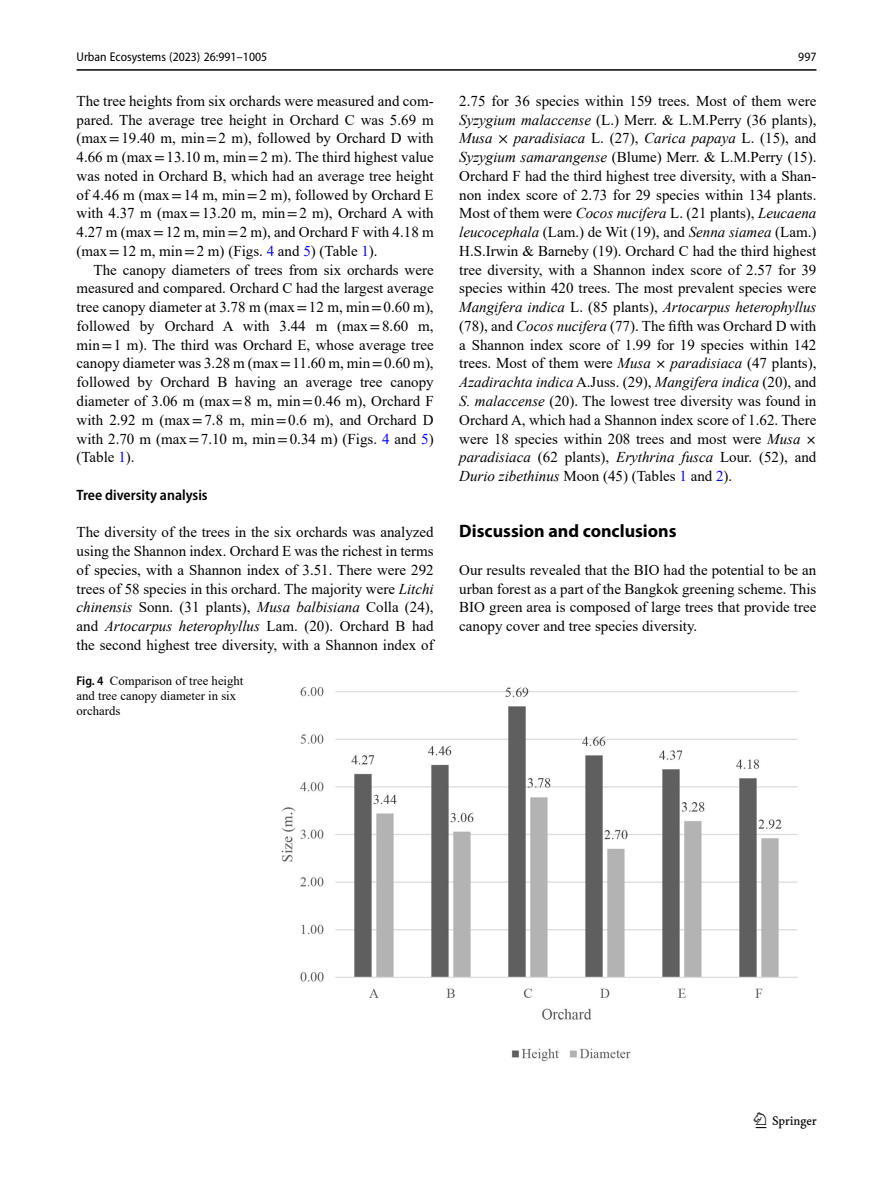
<style>
.page{position:relative;width:893px;height:1187px;background:#fff}
.page>*{position:absolute;margin:0;border:0;box-sizing:border-box;transform-origin:0 0}
.t1{font:22.5px "Springnew";color:#000}
.Head_1{font:700 18px "Myriad Pro";color:#000}
.Body_Text{font:15px/18.8px "Times New Roman";color:#000;text-align:justify}
.Body_Text_Indent{font:15px/18.8px "Times New Roman";color:#000;text-align:justify}
.Head_3{font:600 semi-condensed 15px "Myriad Pro";color:#000}
.Figure_Caption_Side{font:12.75px/15px "Times New Roman";color:#000}
.t2{font:semi-condensed 12.75px "Myriad Pro";color:#000}
.s1{font-family:"STIX"}
.s2{color:#00f}
.s3{font-style:italic}
.s4{font-family:"Myriad Pro";font-weight:600;font-stretch:semi-condensed}
.s5{font-family:"STIX";font-style:italic}
</style>
<div class="page">
<hr style="left:77px;top:69px;width:739px;height:2px;background:#000">
<img style="left:281px;top:686px;width:517px;height:376px">
<p class="t2" style="left:77px;top:49px;width:192px">Urban Ecosystems (2023) 26:991–1005</p>
<p class="Body_Text" style="left:77px;top:91px;width:359px">The tree heights from six orchards were measured and com&shy;pared. The average tree height in Orchard C was 5.69 m (max<span class="s1">=</span>19.40 m, min<span class="s1">=</span>2 m), followed by Orchard D with 4.66 m (max<span class="s1">=</span>13.10 m, min<span class="s1">=</span>2 m). The third highest value was noted in Orchard B, which had an average tree height of 4.46 m (max<span class="s1">=</span>14 m, min<span class="s1">=</span>2 m), followed by Orchard E with 4.37 m (max<span class="s1">=</span>13.20 m, min<span class="s1">=</span>2 m), Orchard A with 4.27 m (max<span class="s1">=</span>12 m, min<span class="s1">=</span>2 m), and Orchard F with 4.18 m (max<span class="s1">=</span>12 m, min<span class="s1">=</span>2 m) (Figs. <span class="s2">4</span> and <span class="s2">5</span>) (Table <span class="s2">1</span>).</p>
<p class="Body_Text_Indent" style="left:77px;top:260px;width:359px;text-indent:17px">The canopy diameters of trees from six orchards were measured and compared. Orchard C had the largest average tree canopy diameter at 3.78 m (max<span class="s1">=</span>12 m, min<span class="s1">=</span>0.60 m), followed by Orchard A with 3.44 m (max<span class="s1">=</span>8.60 m, min<span class="s1">=</span>1 m). The third was Orchard E, whose average tree canopy diameter was 3.28 m (max<span class="s1">=</span>11.60 m, min<span class="s1">=</span>0.60 m), followed by Orchard B having an average tree canopy diameter of 3.06 m (max<span class="s1">=</span>8 m, min<span class="s1">=</span>0.46 m), Orchard F with 2.92 m (max<span class="s1">=</span>7.8 m, min<span class="s1">=</span>0.6 m), and Orchard D with 2.70 m (max<span class="s1">=</span>7.10 m, min<span class="s1">=</span>0.34 m) (Figs. <span class="s2">4</span> and <span class="s2">5</span>) (Table <span class="s2">1</span>).</p>
<p class="Head_3" style="left:77px;top:486px;width:133px">Tree diversity analysis</p>
<p class="Body_Text" style="left:77px;top:522px;width:359px">The diversity of the trees in the six orchards was analyzed using the Shannon index. Orchard E was the richest in terms of species, with a Shannon index of 3.51. There were 292 trees of 58 species in this orchard. The majority were <span class="s3">Litchi chinensis</span> Sonn. (31 plants), <span class="s3">Musa balbisiana</span> Colla (24), and <span class="s3">Artocarpus heterophyllus</span> Lam. (20). Orchard B had the second highest tree diversity, with a Shannon index of</p>
<p class="Figure_Caption_Side" style="left:77px;top:672px;width:168px"><span class="s4">Fig. 4</span> Comparison of tree height and tree canopy diameter in six orchards</p>
<p class="t2" style="left:798px;top:49px;width:20px">997</p>
<p class="Body_Text" style="left:459px;top:91px;width:359px">2.75 for 36 species within 159 trees. Most of them were <span class="s3">Syzygium malaccense</span> (L.) Merr. &amp; L.M.Perry (36 plants), <span class="s3">Musa</span> <span class="s1">×</span> <span class="s3">paradisiaca</span> L. (27), <span class="s3">Carica papaya</span> L. (15), and <span class="s3">Syzygium samarangense</span> (Blume) Merr. &amp; L.M.Perry (15).<br>Orchard F had the third highest tree diversity, with a Shan&shy;non index score of 2.73 for 29 species within 134 plants.<br>Most of them were <span class="s3">Cocos nucifera</span> L. (21 plants), <span class="s3">Leucaena leucocephala</span> (Lam.) de Wit (19), and <span class="s3">Senna siamea</span> (Lam.)<br>H.S.Irwin &amp; Barneby (19). Orchard C had the third highest tree diversity, with a Shannon index score of 2.57 for 39 species within 420 trees. The most prevalent species were <span class="s3">Mangifera indica</span> L. (85 plants), <span class="s3">Artocarpus heterophyllus </span>(78), and <span class="s3">Cocos nucifera</span> (77). The fifth was Orchard D with a Shannon index score of 1.99 for 19 species within 142 trees. Most of them were <span class="s3">Musa</span> <span class="s5">×</span> <span class="s3">paradisiaca</span> (47 plants), <span class="s3">Azadirachta indica</span> A.Juss. (29), <span class="s3">Mangifera indica</span> (20), and <span class="s3">S. malaccense</span> (20). The lowest tree diversity was found in Orchard A, which had a Shannon index score of 1.62. There were 18 species within 208 trees and most were <span class="s3">Musa</span> <span class="s5">× </span><span class="s3">paradisiaca</span> (62 plants), <span class="s3">Erythrina fusca</span> Lour. (52), and <span class="s3">Durio zibethinus</span> Moon (45) (Tables <span class="s2">1</span> and <span class="s2">2</span>).</p>
<p class="Head_1" style="left:459px;top:519px;width:219px">Discussion and conclusions</p>
<p class="Body_Text" style="left:459px;top:560px;width:359px">Our results revealed that the BIO had the potential to be an urban forest as a part of the Bangkok greening scheme. This BIO green area is composed of large trees that provide tree canopy cover and tree species diversity.</p>
<h1 class="t1" style="left:756px;top:1107px;width:63px">1 3</h1>
</div>
